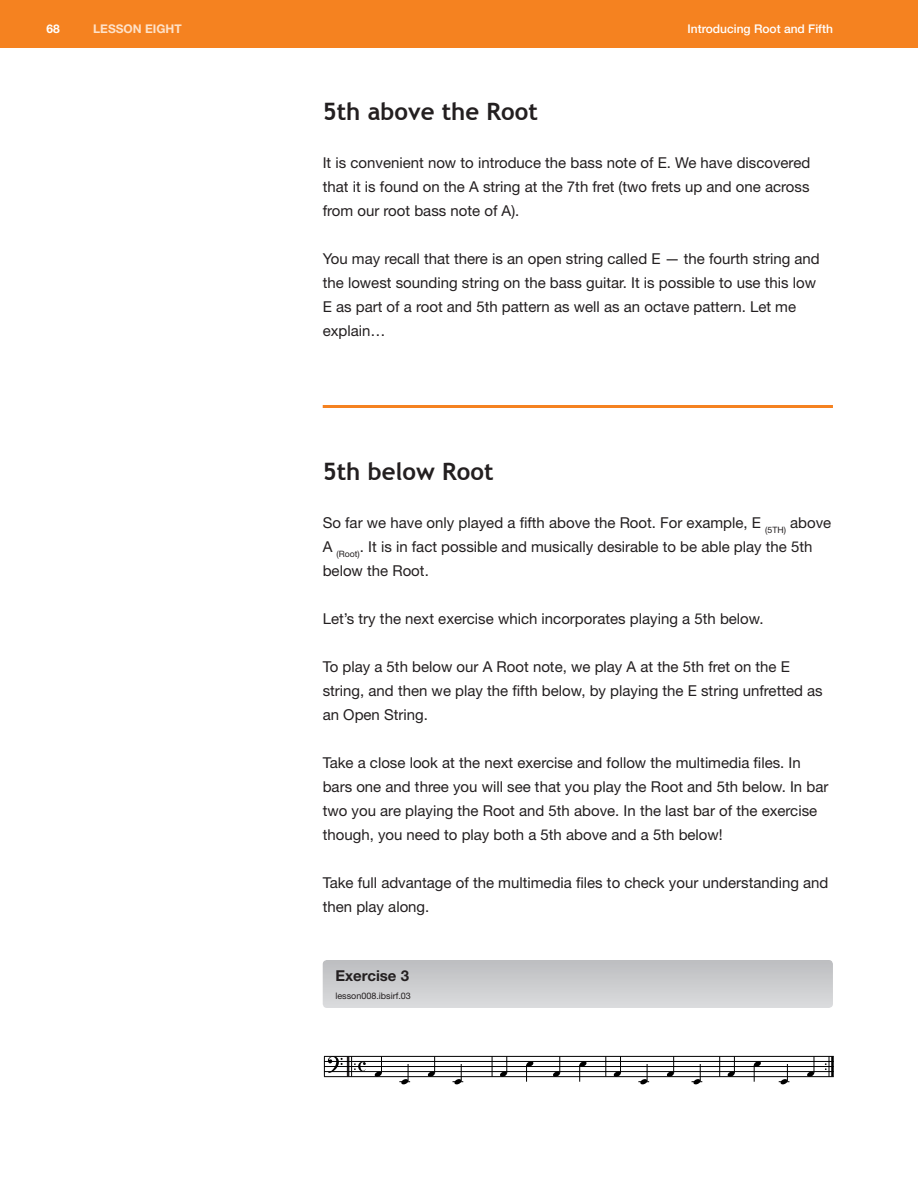
<style>
.page{position:relative;width:918px;height:1188px;background:#fff}
.page>*{position:absolute;margin:0;border:0;box-sizing:border-box;transform-origin:0 0}
.t1{font:700 24px "Trebuchet MS";color:#231f20}
.t2{font:15px/24px "Helvetica Neue";color:#231f20}
.t3{font:700 15px "Helvetica Neue";color:#231f20}
.t4{font:500 12px "Helvetica Neue LT Std";color:#fff}
.t5{font:700 12px "Helvetica Neue LT Std";color:#fee1c8}
.t6{font:700 12px "Helvetica Neue LT Std";color:#fff}
.t7{font:9px "Helvetica Neue";color:#231f20}
</style>
<div class="page">
<div style="left:0;top:0;width:918px;height:48px;background:#f58220"></div>
<hr style="left:323px;top:405px;width:510px;height:3px;background:#f58220">
<div style="left:323px;top:960px;width:510px;height:48px;background:linear-gradient(to bottom,#bdbec0,#dadbdd);border-radius:4px"></div>
<hr style="left:347px;top:1056px;width:2px;height:21px;background:#231f20">
<svg style="left:351px;top:1057px;width:15px;height:19px"></svg>
<svg style="left:492px;top:1057px;width:1px;height:19px"></svg>
<svg style="left:605px;top:1057px;width:1px;height:19px"></svg>
<svg style="left:719px;top:1057px;width:1px;height:19px"></svg>
<hr style="left:831px;top:1056px;width:3px;height:21px;background:#000">
<svg style="left:825px;top:1057px;width:5px;height:19px"></svg>
<hr style="left:324px;top:1076px;width:510px;height:1px;background:#000">
<hr style="left:324px;top:1071px;width:510px;height:1px;background:#000">
<hr style="left:324px;top:1066px;width:510px;height:1px;background:#000">
<hr style="left:324px;top:1061px;width:510px;height:1px;background:#000">
<hr style="left:324px;top:1056px;width:510px;height:1px;background:#000">
<svg style="left:324px;top:1056px;width:19px;height:21px"></svg>
<svg style="left:375px;top:1056px;width:7px;height:21px"></svg>
<svg style="left:399px;top:1064px;width:11px;height:20px"></svg>
<svg style="left:428px;top:1056px;width:7px;height:21px"></svg>
<svg style="left:453px;top:1064px;width:10px;height:20px"></svg>
<svg style="left:500px;top:1056px;width:8px;height:21px"></svg>
<svg style="left:526px;top:1062px;width:7px;height:20px"></svg>
<svg style="left:553px;top:1056px;width:8px;height:21px"></svg>
<svg style="left:579px;top:1062px;width:8px;height:20px"></svg>
<svg style="left:614px;top:1056px;width:7px;height:21px"></svg>
<svg style="left:638px;top:1064px;width:11px;height:20px"></svg>
<svg style="left:667px;top:1056px;width:7px;height:21px"></svg>
<svg style="left:692px;top:1064px;width:10px;height:20px"></svg>
<svg style="left:728px;top:1056px;width:7px;height:21px"></svg>
<svg style="left:754px;top:1062px;width:7px;height:20px"></svg>
<svg style="left:779px;top:1064px;width:10px;height:20px"></svg>
<svg style="left:807px;top:1056px;width:8px;height:21px"></svg>
<p class="t6" style="left:46px;top:21px;width:15px">68</p>
<p class="t5" style="left:93px;top:21px;width:90px">LESSON EIGHT</p>
<p class="t4" style="left:688px;top:22px;width:147px">Introducing Root and Fifth</p>
<h1 class="t1" style="left:323px;top:96px;width:217px">5th above the Root</h1>
<p class="t2" style="left:323px;top:150px;width:489px;text-align:justify">It is convenient now to introduce the bass note of E. We have discovered that it is found on the A string at the 7th fret (two frets up and one across from our root bass note of A).</p>
<p class="t2" style="left:323px;top:246px;width:499px">You may recall that there is an open string called E — the fourth string and the lowest sounding string on the bass guitar. It is possible to use this low E as part of a root and 5th pattern as well as an octave pattern. Let me explain…</p>
<h1 class="t1" style="left:323px;top:456px;width:172px">5th below Root</h1>
<p class="t2" style="left:323px;top:510px;width:510px">So far we have only played a fifth above the Root. For example, E <sub>(5TH)</sub> above<br>A <sub>(Root)</sub>. It is in fact possible and musically desirable to be able play the 5th below the Root.</p>
<p class="t2" style="left:323px;top:606px;width:442px">Let’s try the next exercise which incorporates playing a 5th below.</p>
<p class="t2" style="left:323px;top:654px;width:502px">To play a 5th below our A Root note, we play A at the 5th fret on the E string, and then we play the fifth below, by playing the E string unfretted as an Open String.</p>
<p class="t2" style="left:323px;top:750px;width:507px">Take a close look at the next exercise and follow the multimedia files. In bars one and three you will see that you play the Root and 5th below. In bar two you are playing the Root and 5th above. In the last bar of the exercise though, you need to play both a 5th above and a 5th below!</p>
<p class="t2" style="left:323px;top:870px;width:507px">Take full advantage of the multimedia files to check your understanding and then play along.</p>
<p class="t3" style="left:335px;top:966px;width:75px">Exercise 3</p>
<p class="t7" style="left:335px;top:990px;width:77px">lesson008.ibsirf.03</p>
</div>
